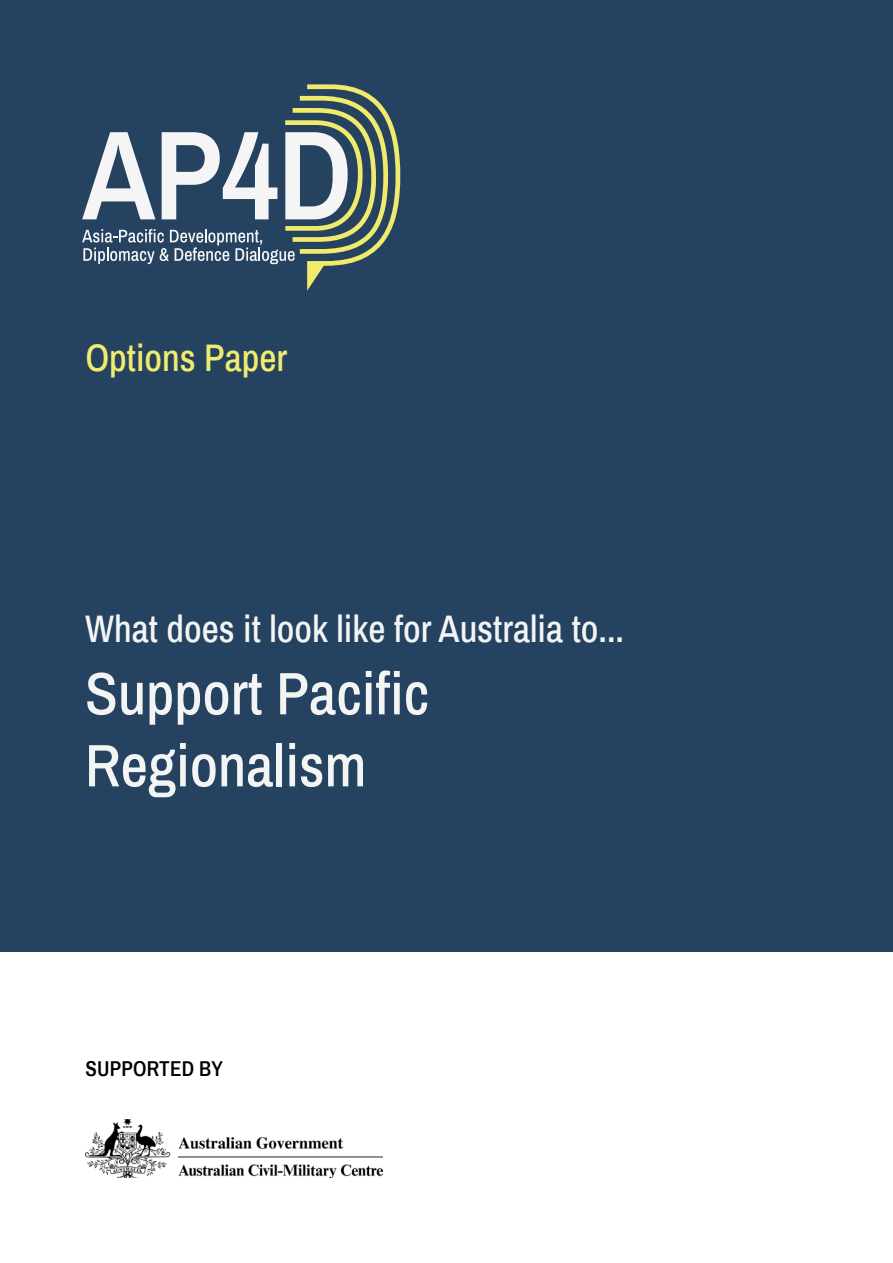
<style>
.page{position:relative;width:893px;height:1263px;background:#fff}
.page>*{position:absolute;margin:0;border:0;box-sizing:border-box;transform-origin:0 0}
.t1{font:500 60px/72px "Archivo Narrow";color:#f3f4f4}
.t2{font:500 37.5px "Archivo Narrow";color:#f3f4f4}
.t3{font:500 37.5px "Archivo Narrow";color:#f0ec6d}
.t4{font:600 21px "Archivo Narrow";letter-spacing:.01em;color:#000}
</style>
<div class="page">
<div style="left:0;top:0;width:893px;height:951px;background:#264261"></div>
<svg style="left:82px;top:84px;width:318px;height:207px"></svg>
<img style="left:85px;top:1119px;width:298px;height:59px">
<p class="t3" style="left:85px;top:332px;width:204px">Options Paper</p>
<p class="t2" style="left:85px;top:603px;width:541px">What does it look like for Australia to...</p>
<h1 class="t1" style="left:85px;top:655px;width:346px">Support Pacific<br>Regionalism</h1>
<p class="t4" style="left:85px;top:1054px;width:139px">SUPPORTED BY</p>
</div>
